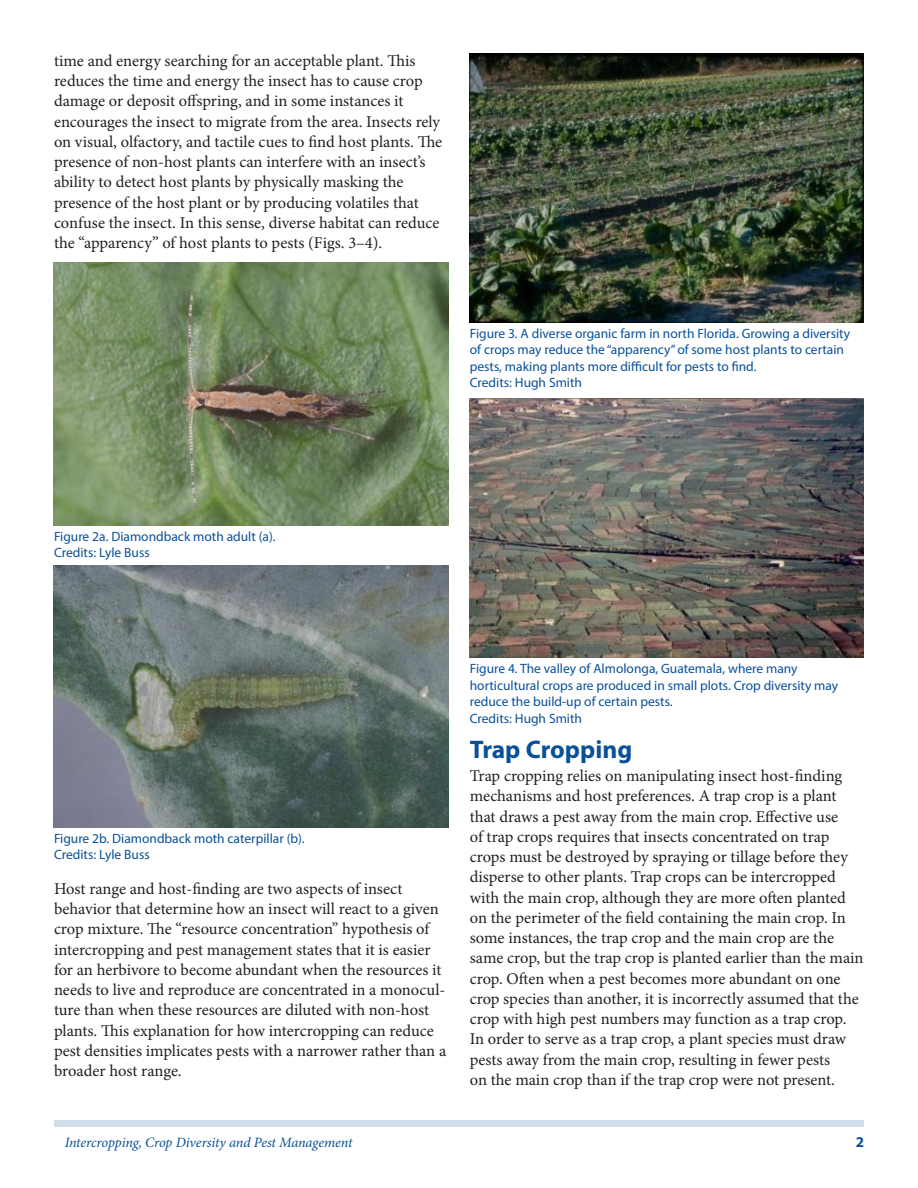
<style>
.page{position:relative;width:918px;height:1188px;background:#fff}
.page>*{position:absolute;margin:0;border:0;box-sizing:border-box;transform-origin:0 0}
.SectionHeading0{font:700 25.5px "Myriad Pro";color:#09509a}
.Paragraph{font:16.5px/20.2px "Minion Pro";letter-spacing:-.005em;color:#231f20}
.t1{font:700 15px "Myriad Pro";color:#09509a}
.RunningTitleItalics{font:italic 14.25px "Minion Pro";letter-spacing:-.01em;color:#09509a}
.FigureCaption{font:13.5px/16.5px "Myriad Pro";color:#09509a}
</style>
<div class="page">
<div style="left:54px;top:1120px;width:810px;height:7px;background:#d0dfeb"></div>
<img style="left:54px;top:262px;width:394px;height:263px">
<img style="left:54px;top:565px;width:394px;height:262px">
<img style="left:470px;top:54px;width:394px;height:268px">
<img style="left:470px;top:398px;width:394px;height:260px">
<p class="Paragraph" style="left:54px;top:51px;width:390px">time and energy searching for an acceptable plant. This reduces the time and energy the insect has to cause crop damage or deposit offspring, and in some instances it encourages the insect to migrate from the area. Insects rely on visual, olfactory, and tactile cues to find host plants. The presence of non-host plants can interfere with an insect’s ability to detect host plants by physically masking the presence of the host plant or by producing volatiles that confuse the insect. In this sense, diverse habitat can reduce the “apparency” of host plants to pests (Figs. 3–4).</p>
<p class="FigureCaption" style="left:470px;top:325px;width:382px">Figure 3. A diverse organic farm in north Florida. Growing a diversity of crops may reduce the “apparency” of some host plants to certain pests, making plants more difficult for pests to find.</p>
<p class="FigureCaption" style="left:470px;top:374px;width:114px">Credits: Hugh Smith</p>
<p class="FigureCaption" style="left:54px;top:528px;width:223px">Figure 2a. Diamondback moth adult (a).</p>
<p class="FigureCaption" style="left:54px;top:544px;width:97px">Credits: Lyle Buss</p>
<p class="FigureCaption" style="left:54px;top:830px;width:252px">Figure 2b. Diamondback moth caterpillar (b).</p>
<p class="FigureCaption" style="left:54px;top:846px;width:97px">Credits: Lyle Buss</p>
<p class="Paragraph" style="left:54px;top:879px;width:394px">Host range and host-finding are two aspects of insect behavior that determine how an insect will react to a given crop mixture. The “resource concentration” hypothesis of intercropping and pest management states that it is easier for an herbivore to become abundant when the resources it needs to live and reproduce are concentrated in a monocul&shy;ture than when these resources are diluted with non-host plants. This explanation for how intercropping can reduce pest densities implicates pests with a narrower rather than a broader host range.</p>
<p class="FigureCaption" style="left:470px;top:660px;width:370px">Figure 4. The valley of Almolonga, Guatemala, where many horticultural crops are produced in small plots. Crop diversity may reduce the build-up of certain pests.</p>
<p class="FigureCaption" style="left:470px;top:710px;width:114px">Credits: Hugh Smith</p>
<p class="SectionHeading0" style="left:470px;top:732px;width:164px">Trap Cropping</p>
<p class="Paragraph" style="left:470px;top:766px;width:395px">Trap cropping relies on manipulating insect host-finding mechanisms and host preferences. A trap crop is a plant that draws a pest away from the main crop. Effective use<br>of trap crops requires that insects concentrated on trap crops must be destroyed by spraying or tillage before they disperse to other plants. Trap crops can be intercropped with the main crop, although they are more often planted on the perimeter of the field containing the main crop. In some instances, the trap crop and the main crop are the same crop, but the trap crop is planted earlier than the main crop. Often when a pest becomes more abundant on one crop species than another, it is incorrectly assumed that the crop with high pest numbers may function as a trap crop.<br>In order to serve as a trap crop, a plant species must draw pests away from the main crop, resulting in fewer pests<br>on the main crop than if the trap crop were not present.</p>
<p class="RunningTitleItalics" style="left:65px;top:1133px;width:289px">Intercropping, Crop Diversity and Pest Management</p>
<p class="t1" style="left:856px;top:1133px;width:10px">2</p>
</div>
